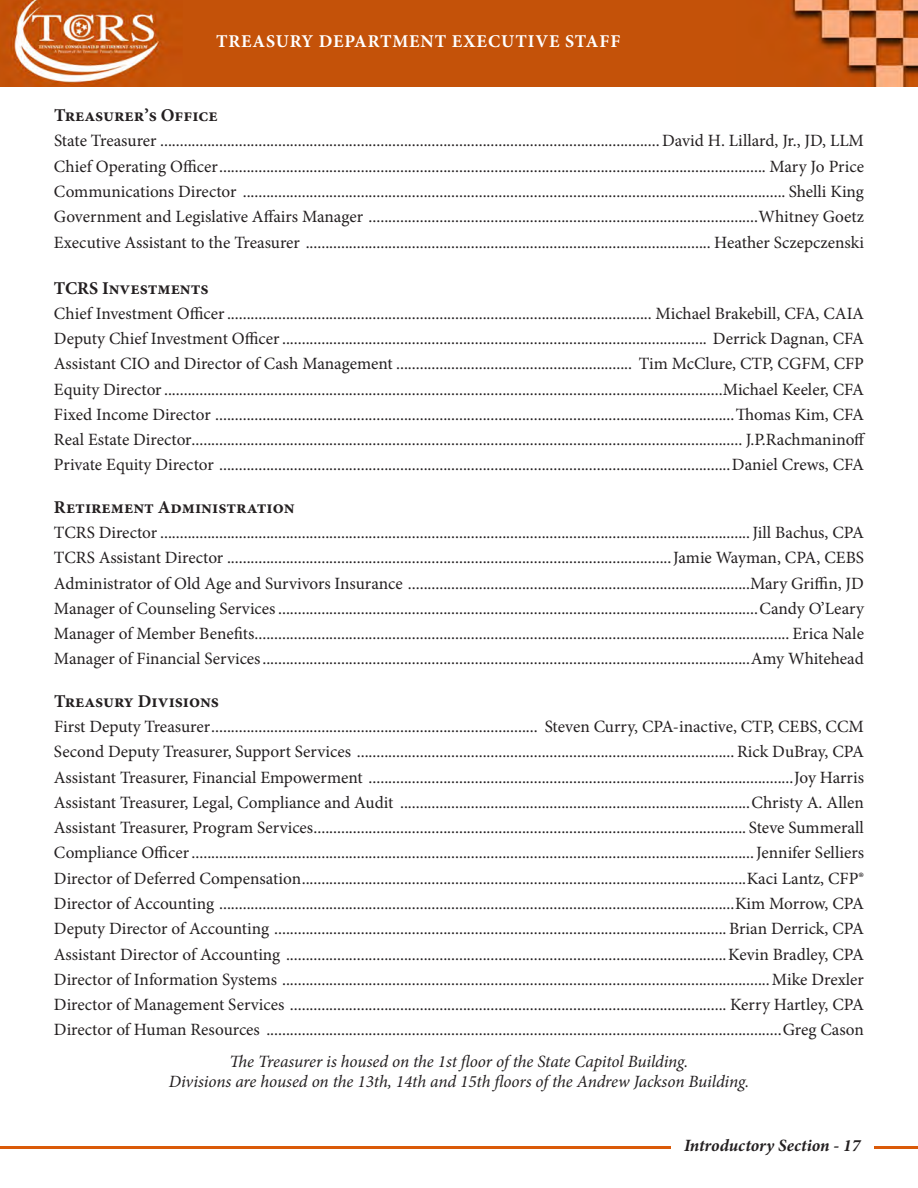
<style>
.page{position:relative;width:918px;height:1188px;background:#fff}
.page>*{position:absolute;margin:0;border:0;box-sizing:border-box;transform-origin:0 0}
.Paragraph_Title{font:700 18px "Minion Pro";color:#231f20}
.t1{font:700 18px "Minion Pro";letter-spacing:.05em;color:#fff}
.t2{font:17.25px "Minion Pro";color:#231f20}
.t3{font:italic 17.25px "Minion Pro";letter-spacing:-.01em;color:#231f20}
.t4{font:italic 700 17.25px "Minion Pro";color:#231f20}
</style>
<div class="page">
<hr style="left:0;top:1146px;width:918px;height:3px;background:#da5a08">
<div style="left:671px;top:1139px;width:202px;height:19px;background:#fff"></div>
<img style="left:0;top:0;width:918px;height:86px">
<p class="t1" style="left:216px;top:28px;width:406px">TREASURY DEPARTMENT EXECUTIVE STAFF</p>
<p class="Paragraph_Title" style="left:54px;top:103px;width:165px">Treasurer’s Office</p>
<p class="t2" style="left:54px;top:129px;width:812px">State Treasurer ...............................................................................................................................David H. Lillard, Jr., JD, LLM</p>
<p class="t2" style="left:54px;top:155px;width:812px">Chief Operating Officer........................................................................................................................................... Mary Jo Price</p>
<p class="t2" style="left:54px;top:180px;width:812px">Communications Director .......................................................................................................................................... Shelli King</p>
<p class="t2" style="left:54px;top:205px;width:812px">Government and Legislative Affairs Manager ...................................................................................................Whitney Goetz</p>
<p class="t2" style="left:54px;top:230px;width:812px">Executive Assistant to the Treasurer ....................................................................................................... Heather Sczepczenski</p>
<p class="Paragraph_Title" style="left:54px;top:276px;width:156px">TCRS Investments</p>
<p class="t2" style="left:54px;top:302px;width:812px">Chief Investment Officer............................................................................................................ Michael Brakebill, CFA, CAIA</p>
<p class="t2" style="left:54px;top:327px;width:812px">Deputy Chief Investment Officer............................................................................................................ Derrick Dagnan, CFA</p>
<p class="t2" style="left:54px;top:352px;width:812px">Assistant CIO and Director of Cash Management ............................................................ Tim McClure, CTP, CGFM, CFP</p>
<p class="t2" style="left:54px;top:377px;width:812px">Equity Director..............................................................................................................................................Michael Keeler, CFA</p>
<p class="t2" style="left:54px;top:403px;width:812px">Fixed Income Director ....................................................................................................................................Thomas Kim, CFA</p>
<p class="t2" style="left:54px;top:428px;width:813px">Real Estate Director............................................................................................................................................ J.P.Rachmaninoff</p>
<p class="t2" style="left:54px;top:453px;width:812px">Private Equity Director ..................................................................................................................................Daniel Crews, CFA</p>
<p class="Paragraph_Title" style="left:54px;top:494px;width:242px">Retirement Administration</p>
<p class="t2" style="left:54px;top:521px;width:812px">TCRS Director ......................................................................................................................................................Jill Bachus, CPA</p>
<p class="t2" style="left:54px;top:546px;width:812px">TCRS Assistant Director .................................................................................................................Jamie Wayman, CPA, CEBS</p>
<p class="t2" style="left:54px;top:571px;width:812px">Administrator of Old Age and Survivors Insurance .......................................................................................Mary Griffin, JD</p>
<p class="t2" style="left:54px;top:597px;width:812px">Manager of Counseling Services..........................................................................................................................Candy O’Leary</p>
<p class="t2" style="left:54px;top:622px;width:812px">Manager of Member Benefits........................................................................................................................................ Erica Nale</p>
<p class="t2" style="left:54px;top:647px;width:812px">Manager of Financial Services............................................................................................................................Amy Whitehead</p>
<p class="Paragraph_Title" style="left:54px;top:688px;width:167px">Treasury Divisions</p>
<p class="t2" style="left:54px;top:715px;width:812px">First Deputy Treasurer................................................................................... Steven Curry, CPA-inactive, CTP, CEBS, CCM</p>
<p class="t2" style="left:54px;top:740px;width:812px">Second Deputy Treasurer, Support Services ................................................................................................ Rick DuBray, CPA</p>
<p class="t2" style="left:54px;top:766px;width:812px">Assistant Treasurer, Financial Empowerment ............................................................................................................Joy Harris</p>
<p class="t2" style="left:54px;top:791px;width:812px">Assistant Treasurer, Legal, Compliance and Audit .........................................................................................Christy A. Allen</p>
<p class="t2" style="left:54px;top:816px;width:812px">Assistant Treasurer, Program Services.............................................................................................................. Steve Summerall</p>
<p class="t2" style="left:54px;top:841px;width:812px">Compliance Officer...............................................................................................................................................Jennifer Selliers</p>
<p class="t2" style="left:54px;top:867px;width:812px">Director of Deferred Compensation.................................................................................................................Kaci Lantz, CFP®</p>
<p class="t2" style="left:54px;top:892px;width:812px">Director of Accounting ...................................................................................................................................Kim Morrow, CPA</p>
<p class="t2" style="left:54px;top:917px;width:812px">Deputy Director of Accounting ...................................................................................................................Brian Derrick, CPA</p>
<p class="t2" style="left:54px;top:943px;width:812px">Assistant Director of Accounting ................................................................................................................Kevin Bradley, CPA</p>
<p class="t2" style="left:54px;top:968px;width:812px">Director of Information Systems ............................................................................................................................Mike Drexler</p>
<p class="t2" style="left:54px;top:993px;width:812px">Director of Management Services ............................................................................................................... Kerry Hartley, CPA</p>
<p class="t2" style="left:54px;top:1018px;width:812px">Director of Human Resources ...................................................................................................................................Greg Cason</p>
<p class="t3" style="left:230px;top:1049px;width:460px">The Treasurer is housed on the 1st floor of the State Capitol Building.</p>
<p class="t3" style="left:169px;top:1070px;width:582px">Divisions are housed on the 13th, 14th and 15th floors of the Andrew Jackson Building.</p>
<p class="t4" style="left:684px;top:1133px;width:178px">Introductory Section - 17</p>
</div>
